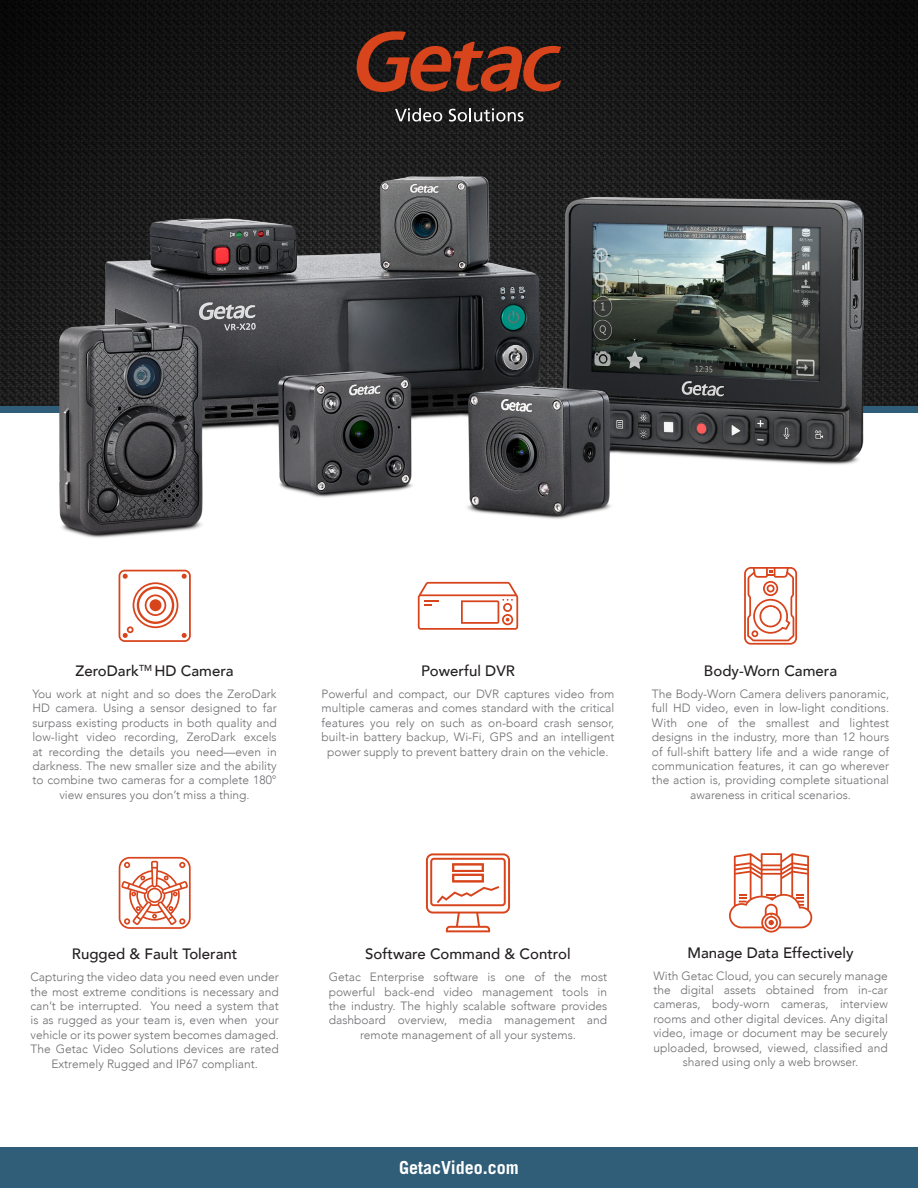
<style>
.page{position:relative;width:918px;height:1188px;background:#fff}
.page>*{position:absolute;margin:0;border:0;box-sizing:border-box;transform-origin:0 0}
.t1{font:700 18px "Trade Gothic";color:#fff}
.t2{font:500 15px "Avenir";color:#231f20}
.t3{font:300 12px/14.4px "Avenir";color:#6c6d70;text-align:center}
</style>
<div class="page">
<img style="left:0;top:0;width:918px;height:406px">
<div style="left:0;top:1148px;width:918px;height:40px;background:#305d77"></div>
<svg style="left:357px;top:31px;width:204px;height:61px"></svg>
<svg style="left:395px;top:108px;width:47px;height:11px"></svg>
<svg style="left:449px;top:108px;width:75px;height:11px"></svg>
<svg style="left:744px;top:567px;width:53px;height:78px"></svg>
<svg style="left:119px;top:570px;width:72px;height:72px"></svg>
<svg style="left:418px;top:582px;width:100px;height:48px"></svg>
<svg style="left:426px;top:853px;width:84px;height:79px"></svg>
<svg style="left:729px;top:853px;width:83px;height:80px"></svg>
<svg style="left:119px;top:857px;width:72px;height:72px"></svg>
<img style="left:6px;top:119px;width:912px;height:419px">
<p class="t2" style="left:75px;top:658px;width:160px">ZeroDark<sup>TM</sup> HD Camera</p>
<p class="t3" style="left:32px;top:687px;width:246px">You work at night and so does the ZeroDark HD camera. Using a sensor designed to far surpass existing products in both quality and low-light video recording, ZeroDark excels at recording the details you need—even in darkness. The new smaller size and the ability to combine two cameras for a complete 180° view ensures you don’t miss a thing.</p>
<p class="t2" style="left:421px;top:658px;width:95px">Powerful DVR</p>
<p class="t3" style="left:322px;top:687px;width:294px">Powerful and compact, our DVR captures video from multiple cameras and comes standard with the critical features you rely on such as on-board crash sensor, built-in battery backup, Wi-Fi, GPS and an intelligent power supply to prevent battery drain on the vehicle.</p>
<p class="t2" style="left:704px;top:658px;width:135px">Body-Worn Camera</p>
<p class="t3" style="left:652px;top:687px;width:239px">The Body-Worn Camera delivers panoramic, full HD video, even in low-light conditions.<br>With one of the smallest and lightest designs in the industry, more than 12 hours of full-shift battery life and a wide range of communication features, it can go wherever the action is, providing complete situational awareness in critical scenarios.</p>
<p class="t2" style="left:72px;top:941px;width:167px">Rugged &amp; Fault Tolerant</p>
<p class="t3" style="left:30px;top:970px;width:250px">Capturing the video data you need even under the most extreme conditions is necessary and can’t be interrupted. You need a system that is as rugged as your team is, even when your vehicle or its power system becomes damaged.<br>The Getac Video Solutions devices are rated Extremely Rugged and IP67 compliant.</p>
<p class="t2" style="left:365px;top:941px;width:207px">Software Command &amp; Control</p>
<p class="t3" style="left:329px;top:970px;width:280px">Getac Enterprise software is one of the most powerful back-end video management tools in the industry. The highly scalable software provides dashboard overview, media management and remote management of all your systems.</p>
<p class="t1" style="left:399px;top:1156px;width:121px">GetacVideo.com</p>
<p class="t2" style="left:688px;top:940px;width:168px">Manage Data Effectively</p>
<p class="t3" style="left:653px;top:968px;width:236px">With Getac Cloud, you can securely manage the digital assets obtained from in-car cameras, body-worn cameras, interview rooms and other digital devices. Any digital video, image or document may be securely uploaded, browsed, viewed, classified and shared using only a web browser.</p>
</div>
